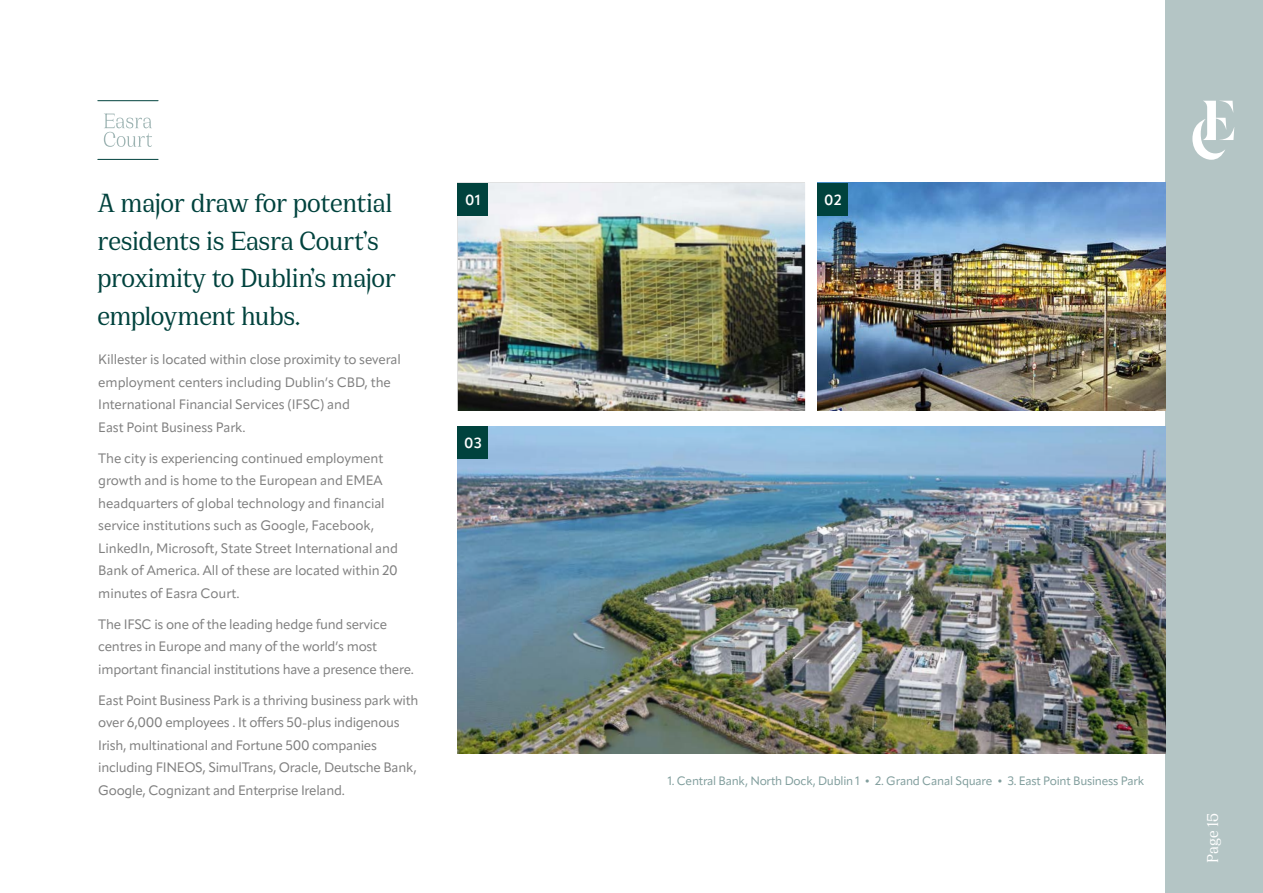
<style>
.page{position:relative;width:1263px;height:893px;background:#fff}
.page>*{position:absolute;margin:0;border:0;box-sizing:border-box;transform-origin:0 0}
.t1{font:28.65px/37.5px "Cirka";letter-spacing:-.015em;color:#00423d}
.t2{font:17.25px "Cirka";color:#fff}
.t3{font:600 14.4px "Apparat";color:#fff}
.t4{font:13.5px/22.5px "Apparat";letter-spacing:-.015em;color:#808080}
.t5{font:12px "Apparat";letter-spacing:-.02em;color:#819e9d}
</style>
<div class="page">
<hr style="left:98px;top:159px;width:60px;height:1px;background:#00423d">
<hr style="left:98px;top:100px;width:60px;height:1px;background:#00423d">
<svg style="left:104px;top:114px;width:48px;height:33px"></svg>
<div style="left:1165px;top:0;width:98px;height:893px;background:#b4c5c5"></div>
<svg style="left:1192px;top:101px;width:42px;height:59px"></svg>
<img style="left:818px;top:183px;width:347px;height:228px">
<img style="left:458px;top:183px;width:347px;height:228px">
<img style="left:458px;top:426px;width:707px;height:328px">
<div style="left:458px;top:183px;width:30px;height:33px;background:#00423d"></div>
<div style="left:818px;top:183px;width:30px;height:33px;background:#00423d"></div>
<div style="left:458px;top:426px;width:30px;height:33px;background:#00423d"></div>
<p class="t1" style="left:97px;top:184px;width:300px">A major draw for potential residents is Easra Court’s proximity to Dublin’s major employment hubs.</p>
<p class="t4" style="left:98px;top:348px;width:304px">Killester is located within close proximity to several employment centers including Dublin’s CBD, the International Financial Services (IFSC) and<br>East Point Business Park.</p>
<p class="t4" style="left:98px;top:447px;width:301px">The city is experiencing continued employment growth and is home to the European and EMEA headquarters of global technology and financial service institutions such as Google, Facebook, LinkedIn, Microsoft, State Street International and Bank of America. All of these are located within 20 minutes of Easra Court.</p>
<p class="t4" style="left:98px;top:613px;width:317px">The IFSC is one of the leading hedge fund service centres in Europe and many of the world’s most important financial institutions have a presence there.</p>
<p class="t4" style="left:98px;top:689px;width:322px">East Point Business Park is a thriving business park with over 6,000 employees . It offers 50-plus indigenous Irish, multinational and Fortune 500 companies including FINEOS, SimulTrans, Oracle, Deutsche Bank, Google, Cognizant and Enterprise Ireland.</p>
<p class="t3" style="left:465px;top:191px;width:17px">01</p>
<p class="t3" style="left:824px;top:191px;width:19px">02</p>
<p class="t3" style="left:464px;top:434px;width:19px">03</p>
<p class="t5" style="left:668px;top:773px;width:478px">1. Central Bank, North Dock, Dublin 1 • 2. Grand Canal Square • 3. East Point Business Park</p>
<p class="t2" style="left:1202px;top:863px;width:51px;rotate:-90deg">Page 15</p>
</div>
